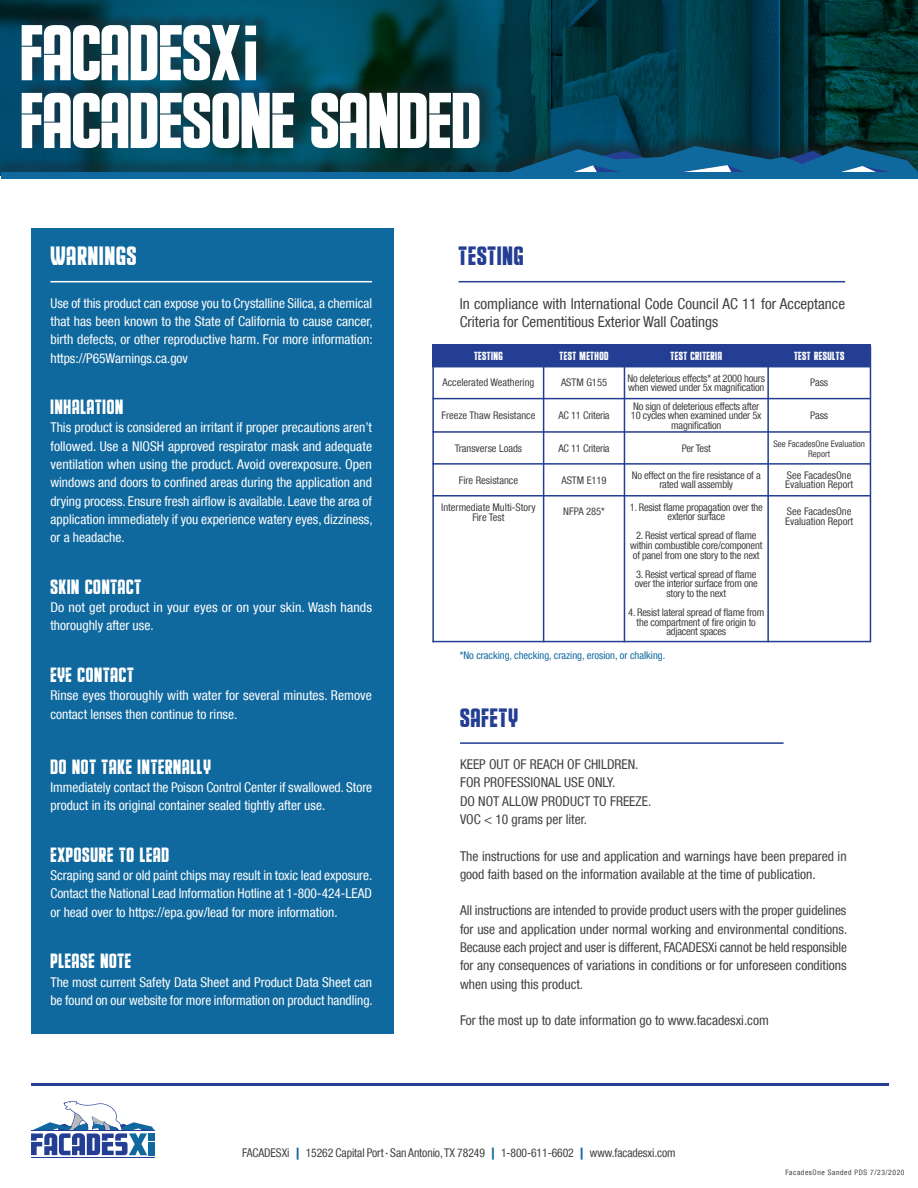
<style>
.page{position:relative;width:918px;height:1188px;background:#fff}
.page>*{position:absolute;margin:0;border:0;box-sizing:border-box;transform-origin:0 0}
.t1{font:81px/67.8px "Educated Deers";color:#fff}
.t2{font:27px "Educated Deers";letter-spacing:.04em;color:#233e92}
.t3{font:27px "Educated Deers";letter-spacing:.04em;color:#fff}
.t4{font:21px "Educated Deers";letter-spacing:.04em;color:#fff}
.t5{font:condensed 15px/18.3px "Helvetica Neue LT Com";color:#404041}
.t6{font:condensed 13.5px/18.3px "Helvetica Neue LT Com";color:#fff}
.t7{font:condensed 13.5px/18.3px "Helvetica Neue LT Com";color:#404041}
.t8{font:condensed 12px "Helvetica Neue LT Com";letter-spacing:-.005em;color:#404041}
.t9{font:12px "Educated Deers";letter-spacing:.04em;color:#fff}
.t10{font:condensed 10.5px/9.6px "Helvetica Neue LT Com";letter-spacing:-.02em;color:#404041;text-align:center}
.t11{font:condensed 10.5px/9.6px "Helvetica Neue LT Com";color:#404041}
.t12{font:condensed 10.5px "Helvetica Neue LT Com";color:#10699e}
.t13{font:condensed 9px/9.6px "Helvetica Neue LT Com";color:#404041;text-align:center}
.t14{font:condensed 7.5px "Helvetica Neue LT Com";letter-spacing:.08em;color:#404041}
.s1{font-family:"Acumin Variable Concept";font-size:75px}
.s2{font-weight:900;font-stretch:normal;color:#10699e}
</style>
<div class="page">
<img style="left:0;top:0;width:918px;height:131px">
<div style="left:31px;top:229px;width:362px;height:805px;background:#10699e"></div>
<hr style="left:31px;top:1157px;width:124px;height:1px;background:#233e92">
<svg style="left:31px;top:1101px;width:123px;height:54px"></svg>
<hr style="left:31px;top:1130px;width:124px;height:1px;background:#233e92">
<div style="left:148px;top:1133px;width:7px;height:8px;background:#10699e"></div>
<div style="left:148px;top:1142px;width:7px;height:13px;background:#10699e"></div>
<div style="left:0;top:131px;width:918px;height:48px;background:#231f20;opacity:.5"></div>
<svg style="left:507px;top:146px;width:411px;height:26px;background:#17587d"></svg>
<div style="left:1px;top:172px;width:917px;height:7px;background:#10699e"></div>
<hr style="left:31px;top:1083px;width:858px;height:3px;background:#233e92">
<div style="left:21px;top:11px;width:475px;height:139px;background:#231f20;opacity:.5"></div>
<hr style="left:50px;top:281px;width:322px;height:1px;background:#fff">
<hr style="left:460px;top:742px;width:324px;height:2px;background:#233e92">
<hr style="left:459px;top:281px;width:386px;height:1px;background:#233e92">
<div style="left:432px;top:345px;width:439px;height:22px;background:#233e92"></div>
<hr style="left:543px;top:346px;width:1px;height:296px;background:#233e92">
<hr style="left:624px;top:346px;width:1px;height:296px;background:#233e92">
<hr style="left:432px;top:398px;width:438px;height:1px;background:#233e92">
<hr style="left:432px;top:431px;width:438px;height:2px;background:#233e92">
<hr style="left:432px;top:463px;width:438px;height:2px;background:#233e92">
<hr style="left:432px;top:495px;width:438px;height:2px;background:#233e92">
<hr style="left:767px;top:346px;width:2px;height:296px;background:#233e92">
<hr style="left:870px;top:346px;width:1px;height:296px;background:#233e92">
<hr style="left:432px;top:346px;width:2px;height:296px;background:#233e92">
<hr style="left:432px;top:641px;width:438px;height:1px;background:#233e92">
<h1 class="t1" style="left:21px;top:18px;width:462px">FACADESX<span class="s1">i<br></span>FACADESONE SANDED</h1>
<p class="t3" style="left:50px;top:240px;width:87px">WARNINGS</p>
<p class="t6" style="left:50px;top:294px;width:324px;text-align:justify">Use of this product can expose you to Crystalline Silica, a chemical that has been known to the State of California to cause cancer, birth defects, or other reproductive harm. For more information: https://P65Warnings.ca.gov</p>
<p class="t4" style="left:50px;top:395px;width:74px">INHALATION</p>
<p class="t6" style="left:50px;top:418px;width:324px;text-align:justify">This product is considered an irritant if proper precautions aren’t followed. Use a NIOSH approved respirator mask and adequate ventilation when using the product. Avoid overexposure. Open windows and doors to confined areas during the application and drying process. Ensure fresh airflow is available. Leave the area of application immediately if you experience watery eyes, dizziness, or a headache.</p>
<p class="t4" style="left:50px;top:574px;width:92px">SKIN CONTACT</p>
<p class="t6" style="left:50px;top:598px;width:323px">Do not get product in your eyes or on your skin. Wash hands thoroughly after use.</p>
<p class="t4" style="left:50px;top:663px;width:85px">EYE CONTACT</p>
<p class="t6" style="left:50px;top:686px;width:323px">Rinse eyes thoroughly with water for several minutes. Remove contact lenses then continue to rinse.</p>
<p class="t4" style="left:50px;top:754px;width:162px">DO NOT TAKE INTERNALLY</p>
<p class="t6" style="left:50px;top:778px;width:323px">Immediately contact the Poison Control Center if swallowed. Store product in its original container sealed tightly after use.</p>
<p class="t4" style="left:50px;top:842px;width:120px">EXPOSURE TO LEAD</p>
<p class="t6" style="left:50px;top:866px;width:323px;text-align:justify">Scraping sand or old paint chips may result in toxic lead exposure.<br>Contact the National Lead Information Hotline at 1-800-424-LEAD or head over to https://epa.gov/lead for more information.</p>
<p class="t4" style="left:50px;top:949px;width:82px">PLEASE NOTE</p>
<p class="t6" style="left:50px;top:972px;width:324px">The most current Safety Data Sheet and Product Data Sheet can be found on our website for more information on product handling.</p>
<p class="t2" style="left:459px;top:240px;width:67px">TESTING</p>
<p class="t5" style="left:460px;top:294px;width:387px">In compliance with International Code Council AC 11 for Acceptance<br>Criteria for Cementitious Exterior Wall Coatings</p>
<p class="t9" style="left:474px;top:349px;width:30px">TESTING</p>
<p class="t9" style="left:560px;top:349px;width:50px">TEST METHOD</p>
<p class="t9" style="left:671px;top:349px;width:53px">TEST CRITERIA</p>
<p class="t9" style="left:794px;top:349px;width:52px">TEST RESULTS</p>
<p class="t10" style="left:627px;top:373px;width:139px;text-align:left">No deleterious effects* at 2000 hours when viewed under 5x magnification</p>
<p class="t11" style="left:442px;top:378px;width:93px">Accelerated Weathering</p>
<p class="t11" style="left:561px;top:378px;width:48px">ASTM G155</p>
<p class="t10" style="left:810px;top:378px;width:20px">Pass</p>
<p class="t10" style="left:631px;top:401px;width:132px">No sign of deleterious effects after<br>10 cycles when examined under 5x magnification</p>
<p class="t11" style="left:442px;top:410px;width:95px">Freeze Thaw Resistance</p>
<p class="t10" style="left:559px;top:410px;width:53px">AC 11 Criteria</p>
<p class="t10" style="left:810px;top:410px;width:20px">Pass</p>
<p class="t11" style="left:455px;top:443px;width:69px">Transverse Loads</p>
<p class="t10" style="left:559px;top:443px;width:53px">AC 11 Criteria</p>
<p class="t10" style="left:682px;top:443px;width:31px">Per Test</p>
<p class="t13" style="left:773px;top:439px;width:93px">See FacadesOne Evaluation<br>Report</p>
<p class="t11" style="left:459px;top:475px;width:61px">Fire Resistance</p>
<p class="t11" style="left:561px;top:475px;width:47px">ASTM E119</p>
<p class="t10" style="left:632px;top:470px;width:131px">No effect on the fire resistance of a rated wall assembly</p>
<p class="t11" style="left:785px;top:470px;width:69px">See FacadesOne<br>Evaluation Report</p>
<p class="t11" style="left:441px;top:503px;width:96px;text-align:center">Intermediate Multi-Story<br>Fire Test</p>
<p class="t10" style="left:630px;top:502px;width:135px">1. Resist flame propagation over the exterior surface</p>
<p class="t10" style="left:630px;top:531px;width:134px">2. Resist vertical spread of flame within combustible core/component of panel from one story to the next</p>
<p class="t10" style="left:636px;top:569px;width:122px">3. Resist vertical spread of flame</p>
<p class="t10" style="left:635px;top:579px;width:125px">over the interior surface from one story to the next</p>
<p class="t10" style="left:628px;top:608px;width:138px">4. Resist lateral spread of flame from the compartment of fire origin to adjacent spaces</p>
<p class="t10" style="left:563px;top:507px;width:43px">NFPA 285*</p>
<p class="t11" style="left:785px;top:507px;width:69px">See FacadesOne<br>Evaluation Report</p>
<p class="t12" style="left:460px;top:649px;width:207px">*No cracking, checking, crazing, erosion, or chalking.</p>
<p class="t2" style="left:460px;top:702px;width:59px">SAFETY</p>
<p class="t7" style="left:460px;top:755px;width:180px">KEEP OUT OF REACH OF CHILDREN.</p>
<p class="t7" style="left:460px;top:773px;width:157px">FOR PROFESSIONAL USE ONLY.</p>
<p class="t7" style="left:460px;top:792px;width:193px">DO NOT ALLOW PRODUCT TO FREEZE.</p>
<p class="t7" style="left:460px;top:810px;width:128px">VOC &lt; 10 grams per liter.</p>
<p class="t7" style="left:460px;top:847px;width:388px">The instructions for use and application and warnings have been prepared in good faith based on the information available at the time of publication.</p>
<p class="t7" style="left:460px;top:901px;width:389px;text-align:justify">All instructions are intended to provide product users with the proper guidelines for use and application under normal working and environmental conditions.<br>Because each project and user is different, FACADESXi cannot be held responsible for any consequences of variations in conditions or for unforeseen conditions when using this product.</p>
<p class="t7" style="left:460px;top:1011px;width:310px">For the most up to date information go to www.facadesxi.com</p>
<p class="t8" style="left:242px;top:1146px;width:435px">FACADESXi <span class="s2">|</span> 15262 Capital Port <sup>•</sup> San Antonio, TX 78249 <span class="s2">|</span> 1-800-611-6602 <span class="s2">|</span> www.facadesxi.com</p>
<p class="t14" style="left:786px;top:1167px;width:120px">FacadesOne Sanded PDS 7/23/2020</p>
</div>
